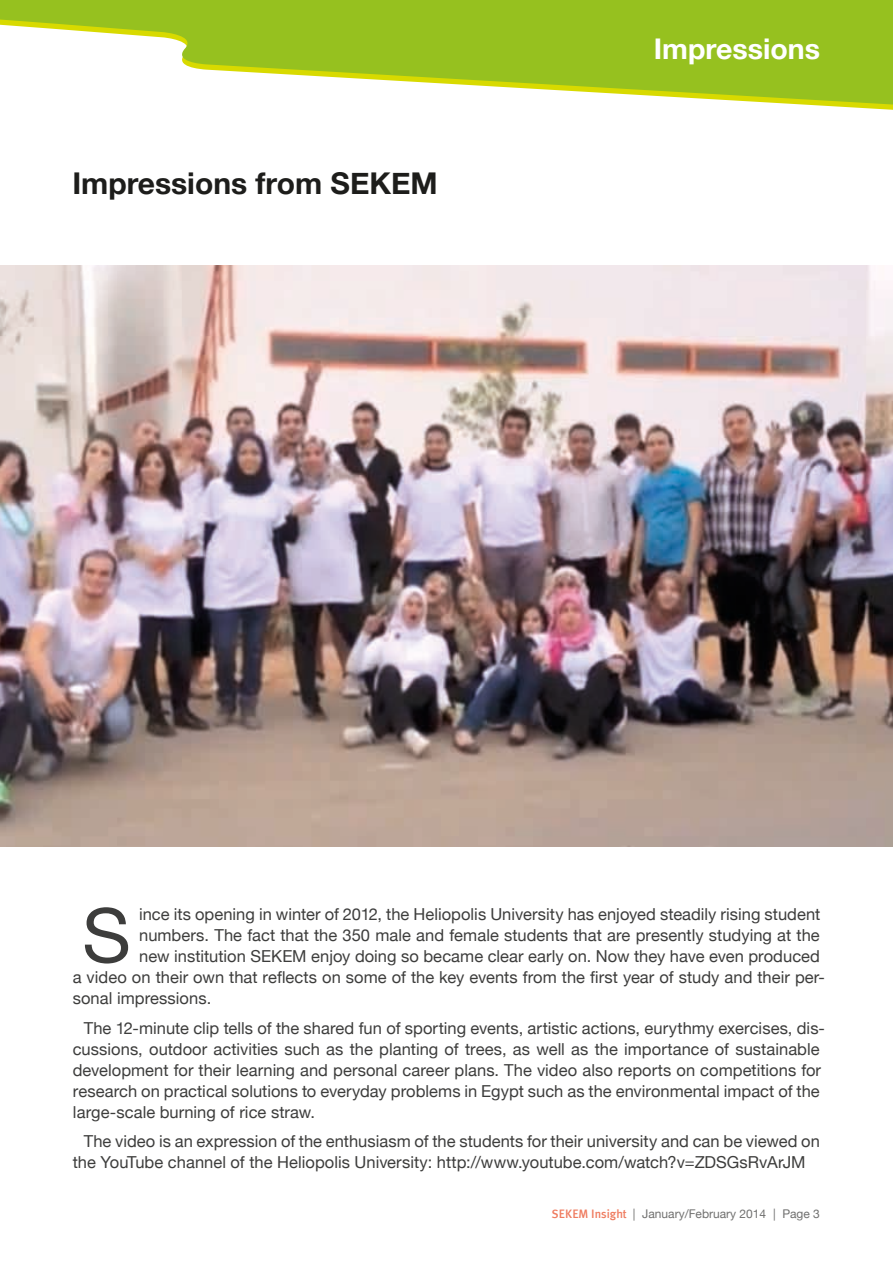
<style>
.page{position:relative;width:893px;height:1263px;background:#fff}
.page>*{position:absolute;margin:0;border:0;box-sizing:border-box;transform-origin:0 0}
.Impressionen_Starter{font:75.3px "Helvetica Neue";color:#3d3d3c}
.RegHead_Inline_1Col{font:700 30px "Helvetica Neue";color:#1d1d1b}
.RegInColor_Head{font:700 28.5px "Helvetica Neue";color:#fff}
.Impressionen_EN{font:16.5px/21px "Helvetica Neue";letter-spacing:.005em;color:#3d3d3c}
.Impressionen_Starter-2{font:16.5px "Helvetica Neue";color:#3d3d3c}
.Pagination{font:12px "Helvetica Neue";color:#70706f}
.s1{font-family:"Meta Plus";font-weight:500;color:#ef7c60}
</style>
<div class="page">
<svg style="left:0;top:0;width:893px;height:105px;fill:#96c11f"></svg>
<img style="left:0;top:266px;width:893px;height:580px">
<p class="RegHead_Inline_1Col" style="left:72px;top:160px;width:367px">Impressions from SEKEM</p>
<p class="RegInColor_Head" style="left:654px;top:27px;width:168px">Impressions</p>
<p class="Impressionen_Starter" style="left:82px;top:881px;width:50px">S</p>
<p class="Impressionen_Starter-2" style="left:139px;top:902px;width:683px">ince its opening in winter of 2012, the Heliopolis University has enjoyed steadily rising student</p>
<p class="Impressionen_Starter-2" style="left:139px;top:923px;width:682px">numbers. The fact that the 350 male and female students that are presently studying at the</p>
<p class="Impressionen_Starter-2" style="left:139px;top:944px;width:682px">new institution SEKEM enjoy doing so became clear early on. Now they have even produced</p>
<p class="Impressionen_Starter-2" style="left:73px;top:965px;width:754px">a video on their own that reflects on some of the key events from the first year of study and their per-</p>
<p class="Impressionen_Starter-2" style="left:73px;top:986px;width:140px">sonal impressions.</p>
<p class="Impressionen_EN" style="left:73px;top:1018px;width:754px;text-indent:11px">The 12-minute clip tells of the shared fun of sporting events, artistic actions, eurythmy exercises, dis&shy;cussions, outdoor activities such as the planting of trees, as well as the importance of sustainable development for their learning and personal career plans. The video also reports on competitions for research on practical solutions to everyday problems in Egypt such as the environmental impact of the large-scale burning of rice straw.</p>
<p class="Impressionen_EN" style="left:73px;top:1132px;width:749px;text-indent:11px">The video is an expression of the enthusiasm of the students for their university and can be viewed on the YouTube channel of the Heliopolis University: http://www.youtube.com/watch?v=ZDSGsRvArJM</p>
<p class="Pagination" style="left:552px;top:1205px;width:269px"><span class="s1">SEKEM Insight</span> | January/February 2014 | Page 3</p>
</div>
